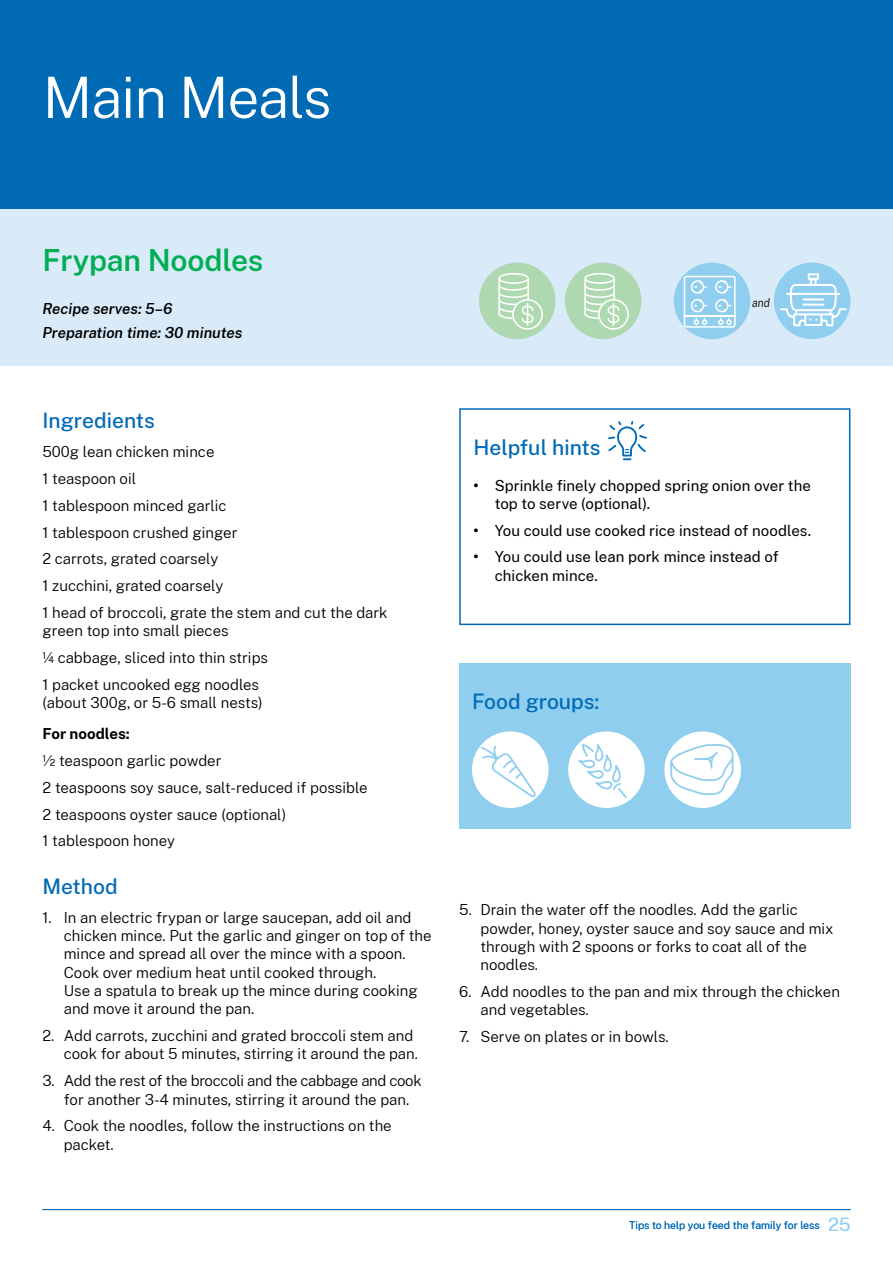
<style>
.page{position:relative;width:893px;height:1263px;background:#fff}
.page>*{position:absolute;margin:0;border:0;box-sizing:border-box;transform-origin:0 0}
.Heads_reversed{font:300 57px "Public Sans";letter-spacing:-.025em;color:#fff}
.Heading_2__H2{font:600 30px "Public Sans";letter-spacing:-.005em;color:#00af54}
.t1{font:500 21px "Public Sans";color:#006ab5}
.Method_text{font:300 15px/18.3px "Public Sans";color:#000}
.Ingredients_text{font:300 15px/18.3px "Public Sans";color:#000}
.Level_1_bullet{font:15px/18.3px "Public Sans";color:#000}
.Method_text-2{font:300 15px/18.3px "Public Sans";letter-spacing:-.02em;color:#000;text-align:center}
.t2{font:italic 600 15px "Public Sans";color:#000}
.Ingredients_text-2{font:700 15px "Public Sans";color:#000}
.Body{font:italic 300 12px "Public Sans";color:#000;scale:.9 1}
.t3{font:300 10.5px "Public Sans";color:#006ab5}
.s1{font-weight:700}
.s2{font-size:18px;color:#90cef0}
</style>
<div class="page">
<div style="left:0;top:208px;width:893px;height:158px;background:#d9ebf9"></div>
<div style="left:0;top:0;width:893px;height:208px;background:#006ab5"></div>
<div style="left:459px;top:408px;width:391px;height:217px;border:2px solid #006ab5"></div>
<div style="left:459px;top:663px;width:391px;height:166px;background:#90cef0"></div>
<div style="left:472px;top:731px;width:77px;height:77px;background:#fff;border-radius:50%"></div>
<svg style="left:480px;top:744px;width:58px;height:54px"></svg>
<div style="left:568px;top:731px;width:77px;height:77px;background:#fff;border-radius:50%"></div>
<svg style="left:577px;top:743px;width:50px;height:57px"></svg>
<div style="left:664px;top:731px;width:77px;height:77px;background:#fff;border-radius:50%"></div>
<svg style="left:669px;top:743px;width:65px;height:53px"></svg>
<div style="left:479px;top:263px;width:76px;height:76px;background:#aed9b0;border-radius:50%"></div>
<svg style="left:498px;top:273px;width:45px;height:57px"></svg>
<div style="left:565px;top:263px;width:76px;height:76px;background:#aed9b0;border-radius:50%"></div>
<svg style="left:584px;top:273px;width:45px;height:57px"></svg>
<div style="left:774px;top:263px;width:76px;height:76px;background:#90cef0;border-radius:50%"></div>
<svg style="left:780px;top:273px;width:67px;height:53px"></svg>
<hr style="left:802px;top:298px;width:22px;height:2px;background:#fff">
<hr style="left:802px;top:304px;width:22px;height:2px;background:#fff">
<div style="left:674px;top:263px;width:76px;height:76px;background:#90cef0;border-radius:50%"></div>
<svg style="left:683px;top:275px;width:53px;height:53px"></svg>
<svg style="left:608px;top:421px;width:39px;height:39px"></svg>
<hr style="left:43px;top:1209px;width:807px;height:1px;background:#006ab5">
<p class="Heads_reversed" style="left:43px;top:58px;width:290px">Main Meals</p>
<h2 class="Heading_2__H2" style="left:43px;top:238px;width:222px">Frypan Noodles</h2>
<p class="t2" style="left:43px;top:298px;width:132px">Recipe serves: 5–6</p>
<p class="t2" style="left:43px;top:322px;width:201px">Preparation time: 30 minutes</p>
<p class="t1" style="left:43px;top:406px;width:114px">Ingredients</p>
<p class="Ingredients_text" style="left:43px;top:442px;width:173px">500g lean chicken mince</p>
<p class="Ingredients_text" style="left:43px;top:469px;width:95px">1 teaspoon oil</p>
<p class="Ingredients_text" style="left:43px;top:495px;width:186px">1 tablespoon minced garlic</p>
<p class="Ingredients_text" style="left:43px;top:522px;width:196px">1 tablespoon crushed ginger</p>
<p class="Ingredients_text" style="left:43px;top:549px;width:177px">2 carrots, grated coarsely</p>
<p class="Ingredients_text" style="left:43px;top:576px;width:182px">1 zucchini, grated coarsely</p>
<p class="Ingredients_text" style="left:43px;top:603px;width:347px">1 head of broccoli, grate the stem and cut the dark green top into small pieces</p>
<p class="Ingredients_text" style="left:43px;top:648px;width:227px">¼ cabbage, sliced into thin strips</p>
<p class="Ingredients_text" style="left:43px;top:675px;width:222px">1 packet uncooked egg noodles (about 300g, or 5-6 small nests)</p>
<p class="Ingredients_text-2" style="left:43px;top:723px;width:89px">For noodles:</p>
<p class="Ingredients_text" style="left:43px;top:751px;width:180px">½ teaspoon garlic powder</p>
<p class="Ingredients_text" style="left:43px;top:778px;width:327px">2 teaspoons soy sauce, salt-reduced if possible</p>
<p class="Ingredients_text" style="left:43px;top:804px;width:245px">2 teaspoons oyster sauce (optional)</p>
<p class="Ingredients_text" style="left:43px;top:831px;width:134px">1 tablespoon honey</p>
<p class="t1" style="left:43px;top:871px;width:77px">Method</p>
<p class="Method_text" style="left:64px;top:907px;width:369px;text-indent:-21px">1. In an electric frypan or large saucepan, add oil and chicken mince. Put the garlic and ginger on top of the mince and spread all over the mince with a spoon.<br>Cook over medium heat until cooked through.<br>Use a spatula to break up the mince during cooking and move it around the pan.</p>
<p class="Method_text" style="left:64px;top:1026px;width:356px;text-indent:-21px">2. Add carrots, zucchini and grated broccoli stem and cook for about 5 minutes, stirring it around the pan.</p>
<p class="Method_text-2" style="left:43px;top:1071px;width:381px">3. Add the rest of the broccoli and the cabbage and cook for another 3-4 minutes, stirring it around the pan.</p>
<p class="Method_text" style="left:64px;top:1116px;width:329px;text-indent:-21px">4. Cook the noodles, follow the instructions on the packet.</p>
<p class="Body" style="left:752px;top:294px;width:21px">and</p>
<p class="t1" style="left:473px;top:433px;width:129px">Helpful hints</p>
<p class="Level_1_bullet" style="left:495px;top:475px;width:318px;text-indent:-21px"><span class="s1">•</span> Sprinkle finely chopped spring onion over the top to serve (optional).</p>
<p class="Level_1_bullet" style="left:473px;top:520px;width:339px"><span class="s1">•</span> You could use cooked rice instead of noodles.</p>
<p class="Level_1_bullet" style="left:495px;top:547px;width:286px;text-indent:-21px"><span class="s1">•</span> You could use lean pork mince instead of chicken mince.</p>
<p class="t1" style="left:472px;top:686px;width:129px">Food groups:</p>
<p class="Method_text" style="left:480px;top:900px;width:355px;text-indent:-21px">5. Drain the water off the noodles. Add the garlic powder, honey, oyster sauce and soy sauce and mix through with 2 spoons or forks to coat all of the noodles.</p>
<p class="Method_text" style="left:480px;top:982px;width:361px;text-indent:-21px">6. Add noodles to the pan and mix through the chicken and vegetables.</p>
<p class="Method_text" style="left:459px;top:1027px;width:211px">7. Serve on plates or in bowls.</p>
<p class="t3" style="left:629px;top:1218px;width:223px">Tips to help you feed the family for less <span class="s2">25</span></p>
</div>
